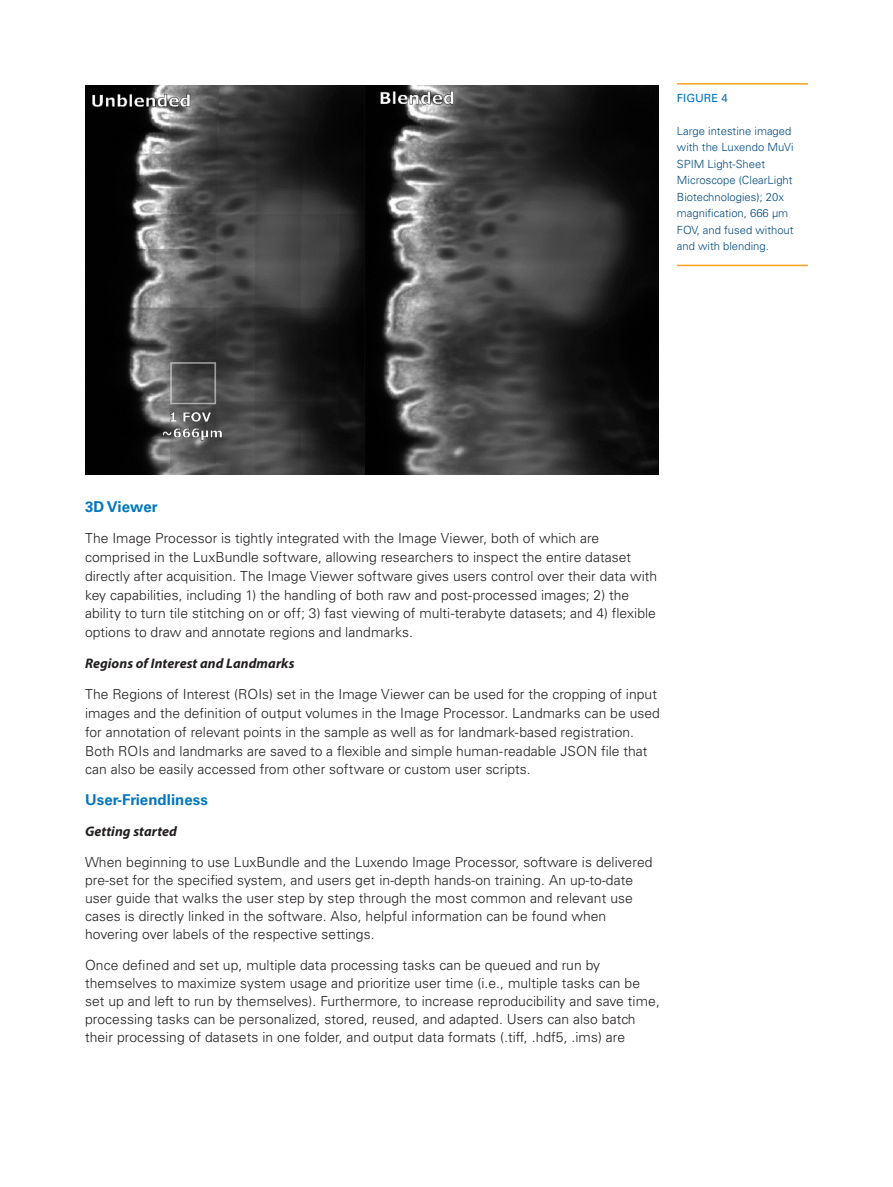
<style>
.page{position:relative;width:893px;height:1187px;background:#fff}
.page>*{position:absolute;margin:0;border:0;box-sizing:border-box;transform-origin:0 0}
.t1{font:700 15px "Univers LT Std";letter-spacing:.005em;color:#0077c0}
.t2{font:300 13.8px/18.8px "Univers LT Std";letter-spacing:.005em;color:#231f20}
.t3{font:italic 700 13.8px "Myriad Pro";letter-spacing:.005em;color:#231f20}
.t4{font:300 11.25px/16.5px "Univers LT Std";color:#004a7f}
.t5{font:11.25px "Univers LT Std";color:#0072bc}
</style>
<div class="page">
<img style="left:85px;top:85px;width:573px;height:389px">
<hr style="left:677px;top:83px;width:131px;height:2px;background:#f9a21c">
<hr style="left:677px;top:265px;width:131px;height:1px;background:#f9a21c">
<p class="t5" style="left:677px;top:91px;width:52px">FIGURE 4</p>
<p class="t4" style="left:677px;top:122px;width:118px">Large intestine imaged with the Luxendo MuVi<br>SPIM Light-Sheet<br>Microscope (ClearLight<br>Biotechnologies); 20x magnification, 666 µm<br>FOV, and fused without and with blending.</p>
<p class="t1" style="left:85px;top:497px;width:74px">3D Viewer</p>
<p class="t2" style="left:85px;top:529px;width:574px">The Image Processor is tightly integrated with the Image Viewer, both of which are comprised in the LuxBundle software, allowing researchers to inspect the entire dataset directly after acquisition. The Image Viewer software gives users control over their data with key capabilities, including 1) the handling of both raw and post-processed images; 2) the ability to turn tile stitching on or off; 3) fast viewing of multi-terabyte datasets; and 4) flexible options to draw and annotate regions and landmarks.</p>
<p class="t3" style="left:85px;top:654px;width:211px">Regions of Interest and Landmarks</p>
<p class="t2" style="left:85px;top:685px;width:576px">The Regions of Interest (ROIs) set in the Image Viewer can be used for the cropping of input images and the definition of output volumes in the Image Processor. Landmarks can be used for annotation of relevant points in the sample as well as for landmark-based registration.<br>Both ROIs and landmarks are saved to a flexible and simple human-readable JSON file that can also be easily accessed from other software or custom user scripts.</p>
<p class="t1" style="left:85px;top:791px;width:124px">User-Friendliness</p>
<p class="t3" style="left:85px;top:822px;width:94px">Getting started</p>
<p class="t2" style="left:85px;top:852px;width:569px;line-height:18px">When beginning to use LuxBundle and the Luxendo Image Processor, software is delivered pre-set for the specified system, and users get in-depth hands-on training. An up-to-date user guide that walks the user step by step through the most common and relevant use cases is directly linked in the software. Also, helpful information can be found when hovering over labels of the respective settings.</p>
<p class="t2" style="left:85px;top:955px;width:576px;line-height:18px">Once defined and set up, multiple data processing tasks can be queued and run by themselves to maximize system usage and prioritize user time (i.e., multiple tasks can be set up and left to run by themselves). Furthermore, to increase reproducibility and save time, processing tasks can be personalized, stored, reused, and adapted. Users can also batch their processing of datasets in one folder, and output data formats (.tiff, .hdf5, .ims) are</p>
</div>
